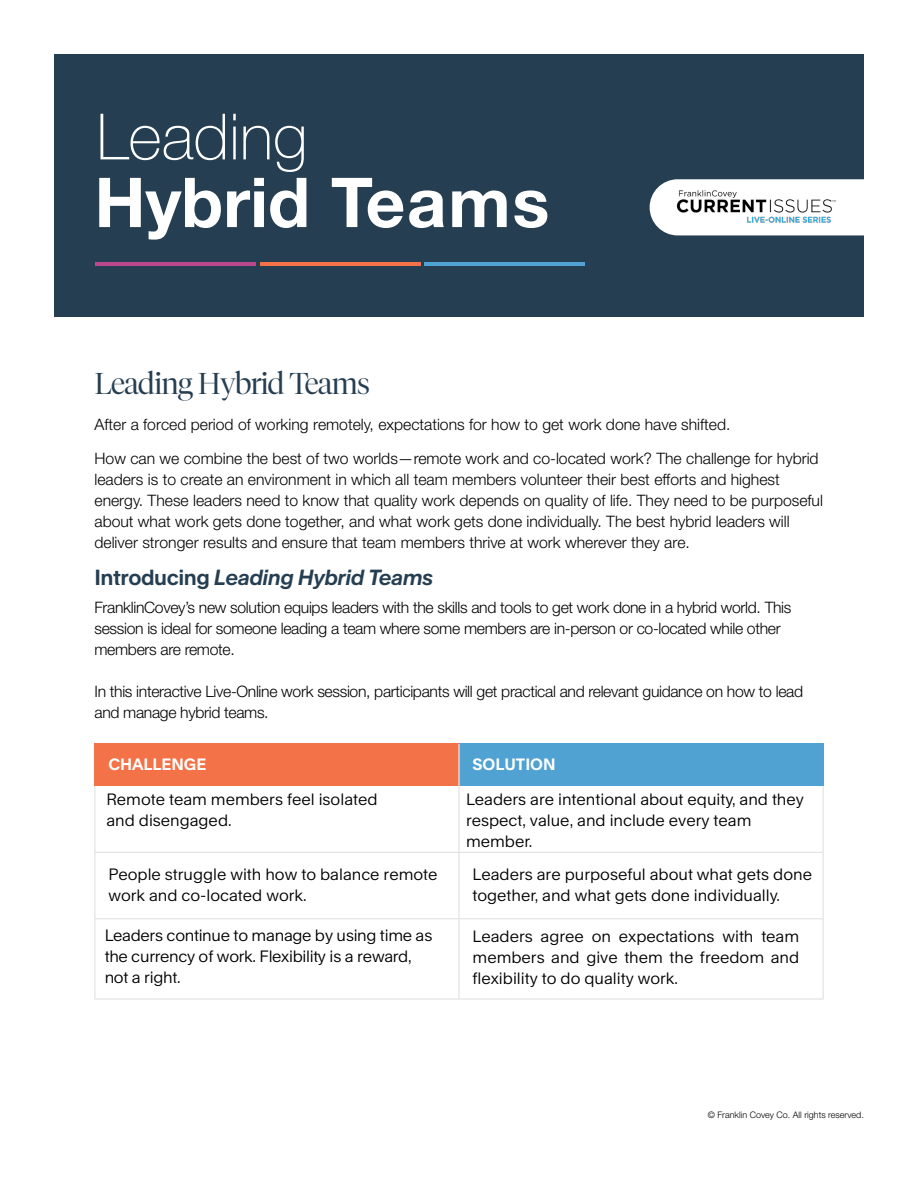
<style>
.page{position:relative;width:918px;height:1188px;background:#fff}
.page>*{position:absolute;margin:0;border:0;box-sizing:border-box;transform-origin:0 0}
.t1{font:700 68.85px "Helvetica Neue LT Std";color:#fff}
.t2{font:100 63.9px "Helvetica Neue LT Std";color:#fff}
.t3{font:300 30px "Tiempos Fine";letter-spacing:-.025em;color:#253e51}
.t4{font:italic 700 21px "Rand";letter-spacing:-.02em;color:#253e51}
.t5{font:300 15.75px/21px "Helvetica Neue LT Std";color:#000}
.t6{font:15.75px/21px "Rand";color:#000}
.t7{font:300 15.75px/21px "Helvetica Neue LT Std";letter-spacing:-.02em;color:#000}
.t8{font:15.75px/21px "Rand";letter-spacing:-.02em;color:#000}
.t9{font:700 15.75px "Rand";color:#fff}
.t10{font:300 9px "Helvetica Neue LT Std";color:#000}
.s1{font-style:normal}
</style>
<div class="page">
<div style="left:54px;top:54px;width:810px;height:263px;background:#253e51"></div>
<div style="left:95px;top:744px;width:364px;height:42px;background:#f37247"></div>
<div style="left:459px;top:744px;width:364px;height:42px;background:#4fa2d2"></div>
<hr style="left:94px;top:786px;width:1px;height:66px;background:#dcddde">
<hr style="left:459px;top:786px;width:1px;height:66px;background:#dcddde">
<hr style="left:823px;top:786px;width:1px;height:66px;background:#dcddde">
<hr style="left:94px;top:852px;width:365px;height:1px;background:#dcddde">
<hr style="left:94px;top:853px;width:1px;height:65px;background:#dcddde">
<hr style="left:459px;top:852px;width:365px;height:1px;background:#dcddde">
<hr style="left:459px;top:853px;width:1px;height:65px;background:#dcddde">
<hr style="left:823px;top:853px;width:1px;height:65px;background:#dcddde">
<hr style="left:94px;top:918px;width:365px;height:1px;background:#dcddde">
<hr style="left:94px;top:919px;width:1px;height:80px;background:#dcddde">
<hr style="left:459px;top:918px;width:365px;height:1px;background:#dcddde">
<hr style="left:459px;top:919px;width:1px;height:80px;background:#dcddde">
<hr style="left:823px;top:919px;width:1px;height:80px;background:#dcddde">
<hr style="left:94px;top:999px;width:365px;height:1px;background:#dcddde">
<hr style="left:459px;top:999px;width:365px;height:1px;background:#dcddde">
<hr style="left:459px;top:744px;width:1px;height:42px;background:#fff">
<hr style="left:96px;top:262px;width:160px;height:4px;background:#b9488f">
<hr style="left:260px;top:262px;width:160px;height:4px;background:#f37247">
<hr style="left:424px;top:262px;width:160px;height:4px;background:#4fa2d2">
<svg style="left:650px;top:179px;width:214px;height:56px;background:#f1f3f4"></svg>
<img style="left:676px;top:189px;width:162px;height:36px">
<h2 class="t2" style="left:96px;top:100px;width:212px">Leading</h2>
<h1 class="t1" style="left:94px;top:160px;width:456px">Hybrid Teams</h1>
<h3 class="t3" style="left:94px;top:366px;width:277px">Leading Hybrid Teams</h3>
<p class="t5" style="left:94px;top:406px;width:726px;line-height:34.5px">After a forced period of working remotely, expectations for how to get work done have shifted.<br>How can we combine the best of two worlds—remote work and co-located work? The challenge for hybrid</p>
<p class="t5" style="left:94px;top:469px;width:730px">leaders is to create an environment in which all team members volunteer their best efforts and highest energy. These leaders need to know that quality work depends on quality of life. They need to be purposeful about what work gets done together, and what work gets done individually. The best hybrid leaders will deliver stronger results and ensure that team members thrive at work wherever they are.</p>
<h3 class="t4" style="left:94px;top:565px;width:340px"><span class="s1">Introducing</span> Leading Hybrid Teams</h3>
<p class="t7" style="left:94px;top:597px;width:698px">FranklinCovey’s new solution equips leaders with the skills and tools to get work done in a hybrid world. This session is ideal for someone leading a team where some members are in-person or co-located while other members are remote.</p>
<p class="t7" style="left:94px;top:680px;width:710px">In this interactive Live-Online work session, participants will get practical and relevant guidance on how to lead and manage hybrid teams.</p>
<p class="t9" style="left:108px;top:755px;width:100px">CHALLENGE</p>
<p class="t9" style="left:472px;top:755px;width:85px">SOLUTION</p>
<p class="t6" style="left:106px;top:789px;width:273px">Remote team members feel isolated and disengaged.</p>
<p class="t6" style="left:466px;top:789px;width:339px">Leaders are intentional about equity, and they respect, value, and include every team member.</p>
<p class="t6" style="left:108px;top:864px;width:331px">People struggle with how to balance remote work and co-located work.</p>
<p class="t6" style="left:473px;top:864px;width:341px">Leaders are purposeful about what gets done together, and what gets done individually.</p>
<p class="t8" style="left:105px;top:925px;width:329px">Leaders continue to manage by using time as the currency of work. Flexibility is a reward, not a right.</p>
<p class="t6" style="left:473px;top:927px;width:328px;text-align:justify">Leaders agree on expectations with team members and give them the freedom and flexibility to do quality work.</p>
<p class="t10" style="left:708px;top:1110px;width:158px">© Franklin Covey Co. All rights reserved.</p>
</div>
